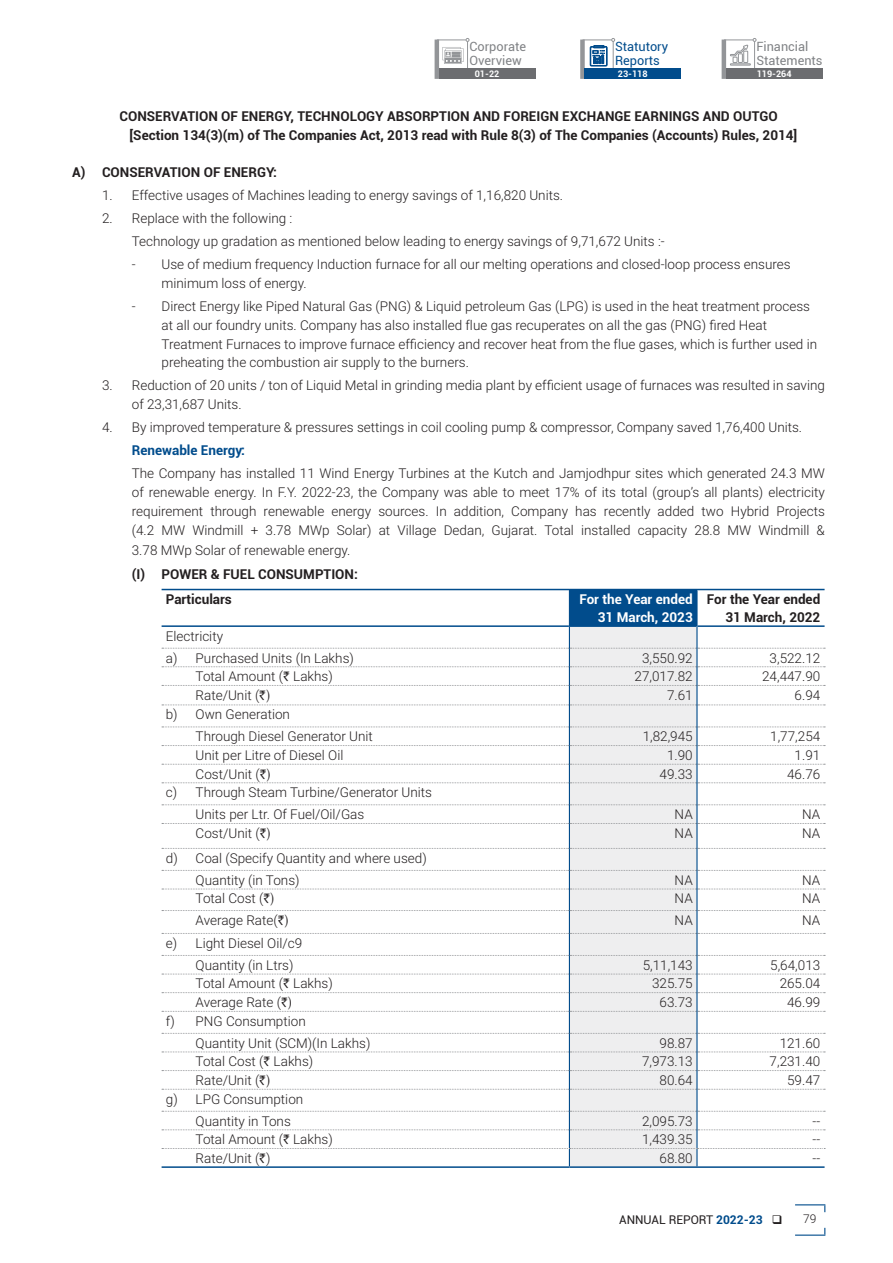
<style>
.page{position:relative;width:893px;height:1263px;background:#fff}
.page>*{position:absolute;margin:0;border:0;box-sizing:border-box;transform-origin:0 0}
.t1{font:300 13.5px/18.8px "Roboto";color:#231f20}
.Body_Head_AIA_Roboto{font:700 13.5px/19.5px "Roboto";color:#231f20}
.t2{font:700 13.5px/18px "Roboto";color:#fff;text-align:right}
.Body_Sub_Head_AIA_Ro{font:700 13.5px "Roboto";color:#014c8c}
.t3{font:12.75px/13.5px "Roboto";color:#808285}
.t4{font:12.75px/13.5px "Roboto";color:#014c8c}
.t5{font:12px "Roboto";color:#231f20}
.t6{font:300 12px "Roboto";color:#231f20}
.t7{font:700 9px "Roboto";color:#fff}
.s1{font-family:"Rupee";font-weight:400}
.s2{font-weight:700;color:#014c8c}
</style>
<div class="page">
<div style="left:569px;top:589px;width:128px;height:37px;background:#014c8c"></div>
<hr style="left:162px;top:1166px;width:407px;height:2px;background:#014c8c">
<hr style="left:569px;top:1166px;width:128px;height:2px;background:#014c8c">
<hr style="left:697px;top:1166px;width:128px;height:2px;background:#014c8c">
<hr style="left:162px;top:589px;width:407px;height:1px;background:#014c8c">
<hr style="left:697px;top:589px;width:128px;height:1px;background:#014c8c">
<hr style="left:162px;top:625px;width:407px;height:2px;background:#014c8c">
<hr style="left:698px;top:625px;width:127px;height:2px;background:#014c8c">
<hr style="left:696px;top:590px;width:2px;height:36px;background:#014c8c">
<svg style="left:162px;top:626px;width:663px;height:540px"></svg>
<hr style="left:795px;top:1204px;width:30px;height:1px;background:#014c8c">
<hr style="left:795px;top:1234px;width:30px;height:2px;background:#014c8c">
<div style="left:580px;top:40px;width:5px;height:39px;background:#939598"></div>
<hr style="left:613px;top:41px;width:1px;height:38px;background:#939598">
<div style="left:584px;top:68px;width:97px;height:11px;background:#014c8c"></div>
<svg style="left:583px;top:38px;width:32px;height:28px"></svg>
<hr style="left:722px;top:40px;width:4px;height:39px;background:#939598">
<hr style="left:754px;top:41px;width:1px;height:38px;background:#939598">
<svg style="left:724px;top:38px;width:32px;height:28px"></svg>
<div style="left:726px;top:68px;width:96px;height:11px;background:#6c6d70"></div>
<hr style="left:435px;top:40px;width:4px;height:39px;background:#939598">
<hr style="left:467px;top:41px;width:1px;height:38px;background:#939598">
<div style="left:439px;top:68px;width:96px;height:11px;background:#6c6d70"></div>
<svg style="left:437px;top:38px;width:32px;height:26px"></svg>
<p class="t3" style="left:469px;top:40px;width:58px">Corporate<br>Overview</p>
<p class="t7" style="left:475px;top:67px;width:26px">01-22</p>
<p class="t4" style="left:615px;top:40px;width:55px">Statutory<br>Reports</p>
<p class="t7" style="left:618px;top:67px;width:31px">23-118</p>
<p class="t3" style="left:756px;top:40px;width:68px">Financial<br>Statements</p>
<p class="t7" style="left:757px;top:67px;width:36px">119-264</p>
<p class="Body_Head_AIA_Roboto" style="left:130px;top:106px;width:669px;text-indent:-10px">CONSERVATION OF ENERGY, TECHNOLOGY ABSORPTION AND FOREIGN EXCHANGE EARNINGS AND OUTGO [Section 134(3)(m) of The Companies Act, 2013 read with Rule 8(3) of The Companies (Accounts) Rules, 2014]</p>
<p class="Body_Head_AIA_Roboto" style="left:72px;top:162px;width:206px">A) CONSERVATION OF ENERGY:</p>
<p class="t1" style="left:102px;top:186px;width:463px">1. Effective usages of Machines leading to energy savings of 1,16,820 Units.</p>
<p class="t1" style="left:102px;top:209px;width:192px">2. Replace with the following :</p>
<p class="t1" style="left:132px;top:232px;width:534px">Technology up gradation as mentioned below leading to energy savings of 9,71,672 Units :-</p>
<p class="t1" style="left:162px;top:255px;width:631px;text-indent:-30px">- Use of medium frequency Induction furnace for all our melting operations and closed-loop process ensures minimum loss of energy.</p>
<p class="t1" style="left:162px;top:297px;width:657px;text-indent:-30px">- Direct Energy like Piped Natural Gas (PNG) &amp; Liquid petroleum Gas (LPG) is used in the heat treatment process at all our foundry units. Company has also installed flue gas recuperates on all the gas (PNG) fired Heat Treatment Furnaces to improve furnace efficiency and recover heat from the flue gases, which is further used in preheating the combustion air supply to the burners.</p>
<p class="t1" style="left:132px;top:376px;width:695px;text-indent:-30px">3. Reduction of 20 units / ton of Liquid Metal in grinding media plant by efficient usage of furnaces was resulted in saving of 23,31,687 Units.</p>
<p class="t1" style="left:102px;top:418px;width:702px">4. By improved temperature &amp; pressures settings in coil cooling pump &amp; compressor, Company saved 1,76,400 Units.</p>
<p class="Body_Sub_Head_AIA_Ro" style="left:132px;top:441px;width:115px">Renewable Energy:</p>
<p class="t1" style="left:132px;top:463px;width:695px;text-align:justify">The Company has installed 11 Wind Energy Turbines at the Kutch and Jamjodhpur sites which generated 24.3 MW of renewable energy. In F.Y. 2022-23, the Company was able to meet 17% of its total (group’s all plants) electricity requirement through renewable energy sources. In addition, Company has recently added two Hybrid Projects (4.2 MW Windmill + 3.78 MWp Solar) at Village Dedan, Gujarat. Total installed capacity 28.8 MW Windmill &amp; 3.78 MWp Solar of renewable energy.</p>
<p class="Body_Head_AIA_Roboto" style="left:132px;top:563px;width:228px">(I) POWER &amp; FUEL CONSUMPTION:</p>
<p class="Body_Head_AIA_Roboto" style="left:166px;top:589px;width:68px">Particulars</p>
<p class="t2" style="left:579px;top:590px;width:115px">For the Year ended<br>31 March, 2023</p>
<p class="Body_Head_AIA_Roboto" style="left:707px;top:590px;width:115px;line-height:18px;text-align:right">For the Year ended<br>31 March, 2022</p>
<p class="t1" style="left:166px;top:626px;width:59px">Electricity</p>
<p class="t1" style="left:166px;top:648px;width:190px">a) Purchased Units (In Lakhs)</p>
<p class="t1" style="left:642px;top:648px;width:52px">3,550.92</p>
<p class="t1" style="left:770px;top:648px;width:52px">3,522.12</p>
<p class="t1" style="left:196px;top:666px;width:139px">Total Amount (<span class="s1">`</span> Lakhs)</p>
<p class="t1" style="left:635px;top:666px;width:60px">27,017.82</p>
<p class="t1" style="left:762px;top:666px;width:60px">24,447.90</p>
<p class="t1" style="left:196px;top:685px;width:77px">Rate/Unit (<span class="s1">`)</span></p>
<p class="t1" style="left:667px;top:685px;width:27px">7.61</p>
<p class="t1" style="left:795px;top:685px;width:27px">6.94</p>
<p class="t1" style="left:166px;top:705px;width:126px">b) Own Generation</p>
<p class="t1" style="left:196px;top:727px;width:179px">Through Diesel Generator Unit</p>
<p class="t1" style="left:643px;top:727px;width:52px">1,82,945</p>
<p class="t1" style="left:770px;top:727px;width:52px">1,77,254</p>
<p class="t1" style="left:196px;top:745px;width:149px">Unit per Litre of Diesel Oil</p>
<p class="t1" style="left:667px;top:745px;width:27px">1.90</p>
<p class="t1" style="left:795px;top:745px;width:27px">1.91</p>
<p class="t1" style="left:196px;top:764px;width:77px">Cost/Unit (<span class="s1">`)</span></p>
<p class="t1" style="left:660px;top:764px;width:35px">49.33</p>
<p class="t1" style="left:787px;top:764px;width:35px">46.76</p>
<p class="t1" style="left:166px;top:782px;width:268px">c) Through Steam Turbine/Generator Units</p>
<p class="t1" style="left:196px;top:804px;width:170px">Units per Ltr. Of Fuel/Oil/Gas</p>
<p class="t1" style="left:675px;top:804px;width:20px">NA</p>
<p class="t1" style="left:802px;top:804px;width:20px">NA</p>
<p class="t1" style="left:196px;top:823px;width:77px">Cost/Unit (<span class="s1">`)</span></p>
<p class="t1" style="left:675px;top:823px;width:20px">NA</p>
<p class="t1" style="left:802px;top:823px;width:20px">NA</p>
<p class="t1" style="left:166px;top:848px;width:262px">d) Coal (Specify Quantity and where used)</p>
<p class="t1" style="left:196px;top:870px;width:105px">Quantity (in Tons)</p>
<p class="t1" style="left:675px;top:870px;width:20px">NA</p>
<p class="t1" style="left:802px;top:870px;width:20px">NA</p>
<p class="t1" style="left:196px;top:889px;width:81px">Total Cost (<span class="s1">`)</span></p>
<p class="t1" style="left:675px;top:889px;width:20px">NA</p>
<p class="t1" style="left:802px;top:889px;width:20px">NA</p>
<p class="t1" style="left:196px;top:910px;width:95px">Average Rate(<span class="s1">`)</span></p>
<p class="t1" style="left:675px;top:910px;width:20px">NA</p>
<p class="t1" style="left:802px;top:910px;width:20px">NA</p>
<p class="t1" style="left:166px;top:933px;width:138px">e) Light Diesel Oil/c9</p>
<p class="t1" style="left:196px;top:955px;width:99px">Quantity (in Ltrs)</p>
<p class="t1" style="left:643px;top:955px;width:52px">5,11,143</p>
<p class="t1" style="left:770px;top:955px;width:52px">5,64,013</p>
<p class="t1" style="left:196px;top:974px;width:139px">Total Amount (<span class="s1">`</span> Lakhs)</p>
<p class="t1" style="left:652px;top:974px;width:42px">325.75</p>
<p class="t1" style="left:780px;top:974px;width:42px">265.04</p>
<p class="t1" style="left:196px;top:992px;width:99px">Average Rate (<span class="s1">`)</span></p>
<p class="t1" style="left:660px;top:992px;width:35px">63.73</p>
<p class="t1" style="left:787px;top:992px;width:35px">46.99</p>
<p class="t1" style="left:166px;top:1011px;width:141px">f) PNG Consumption</p>
<p class="t1" style="left:196px;top:1033px;width:176px">Quantity Unit (SCM)(In Lakhs)</p>
<p class="t1" style="left:660px;top:1033px;width:35px">98.87</p>
<p class="t1" style="left:780px;top:1033px;width:42px">121.60</p>
<p class="t1" style="left:196px;top:1052px;width:119px">Total Cost (<span class="s1">`</span> Lakhs)</p>
<p class="t1" style="left:642px;top:1052px;width:52px">7,973.13</p>
<p class="t1" style="left:770px;top:1052px;width:52px">7,231.40</p>
<p class="t1" style="left:196px;top:1070px;width:77px">Rate/Unit (<span class="s1">`)</span></p>
<p class="t1" style="left:660px;top:1070px;width:35px">80.64</p>
<p class="t1" style="left:787px;top:1070px;width:35px">59.47</p>
<p class="t1" style="left:166px;top:1089px;width:139px">g) LPG Consumption</p>
<p class="t1" style="left:196px;top:1111px;width:97px">Quantity in Tons</p>
<p class="t1" style="left:642px;top:1111px;width:52px">2,095.73</p>
<p class="t1" style="left:813px;top:1111px;width:9px">--</p>
<p class="t1" style="left:196px;top:1129px;width:139px">Total Amount (<span class="s1">`</span> Lakhs)</p>
<p class="t1" style="left:642px;top:1129px;width:52px">1,439.35</p>
<p class="t1" style="left:813px;top:1129px;width:9px">--</p>
<p class="t1" style="left:196px;top:1148px;width:76px">Rate/Unit (<span class="s1">`</span>)</p>
<p class="t1" style="left:660px;top:1148px;width:35px">68.80</p>
<p class="t1" style="left:813px;top:1148px;width:9px">--</p>
<p class="t5" style="left:619px;top:1211px;width:165px">ANNUAL REPORT <span class="s2">2022-23</span> ❑</p>
<p class="t6" style="left:803px;top:1211px;width:15px">79</p>
</div>
